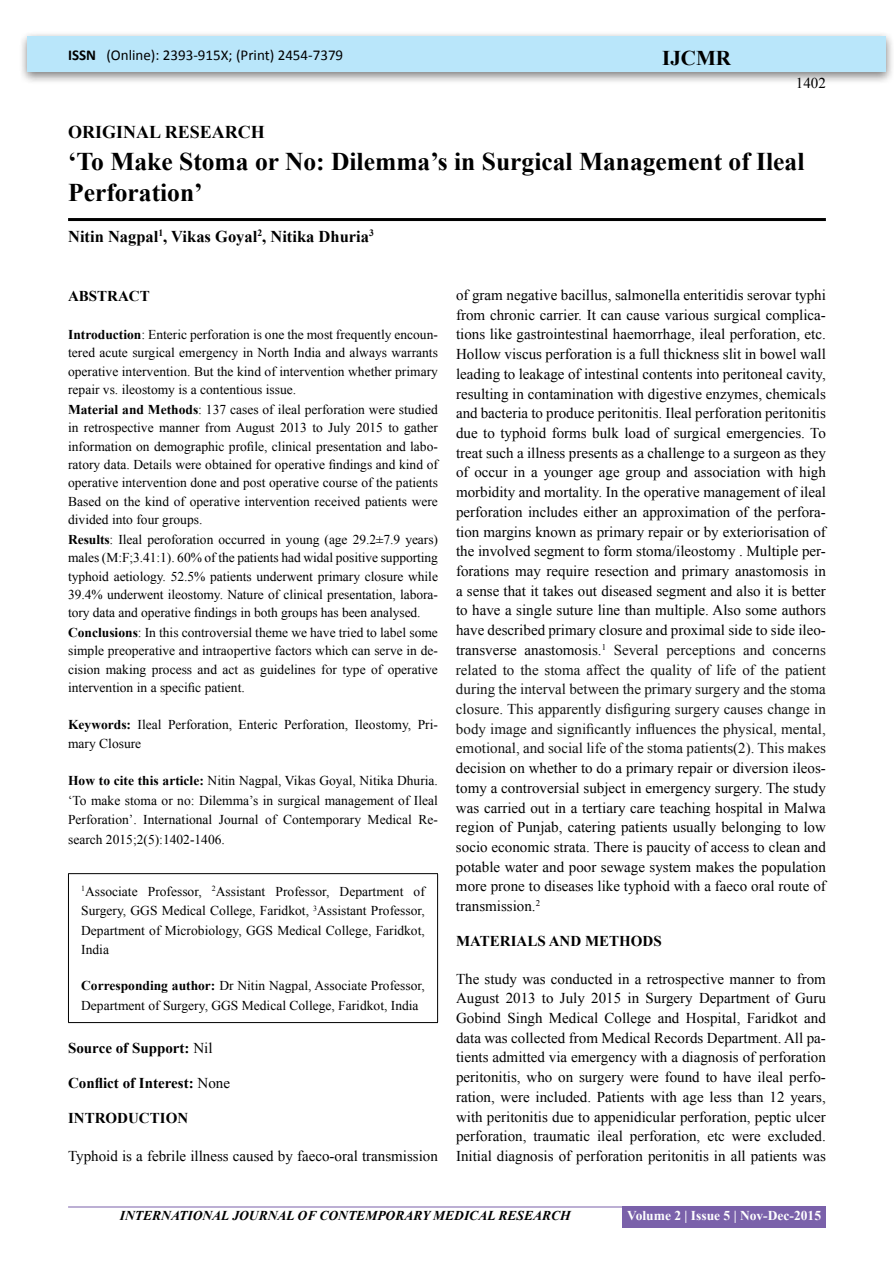
<style>
.page{position:relative;width:894px;height:1263px;background:#fff}
.page>*{position:absolute;margin:0;border:0;box-sizing:border-box;transform-origin:0 0}
.t1{font:700 25.5px/30.6px "Times New Roman";color:#000}
.t2{font:700 21px "Times New Roman";color:#000}
.t3{font:700 18px "Times New Roman";color:#000}
.t4{font:700 16.5px "Times New Roman";color:#000}
.t5{font:15px/19.6px "Times New Roman";color:#000;text-align:justify}
.t6{font:700 15px "Times New Roman";color:#000}
.t7{font:15px "Calibri";color:#000}
.t8{font:13.5px/18.3px "Times New Roman";color:#000;text-align:justify}
.t9{font:italic 700 13.5px "Times New Roman";color:#000}
.t10{font:700 13.5px "Times New Roman";color:#fff}
.s1{font-weight:700}
.s2{font-weight:400}
.s3{color:#131413}
</style>
<div class="page">
<div style="left:18px;top:31px;width:875px;height:54px;background:#000;opacity:.5"></div>
<div style="left:27px;top:36px;width:858px;height:35px;background:#b9e6fa"></div>
<hr style="left:68px;top:1206px;width:757px;height:1px;background:#7a61aa">
<div style="left:622px;top:1206px;width:203px;height:22px;background:#7a61aa"></div>
<hr style="left:68px;top:218px;width:757px;height:3px;background:#000">
<hr style="left:68px;top:873px;width:370px;height:1px;background:#000">
<hr style="left:68px;top:874px;width:1px;height:148px;background:#000">
<hr style="left:437px;top:874px;width:1px;height:148px;background:#000">
<hr style="left:68px;top:1022px;width:370px;height:1px;background:#000">
<p class="t7" style="left:68px;top:45px;width:276px"><span class="s1">ISSN</span> (Online): 2393-915X; (Print) 2454-7379</p>
<h2 class="t2" style="left:662px;top:44px;width:70px">IJCMR</h2>
<p class="t5" style="left:795px;top:73px;width:31px">1402</p>
<p class="t3" style="left:68px;top:119px;width:198px">Original research</p>
<h1 class="t1" style="left:68px;top:146px;width:737px">‘To Make Stoma or No: Dilemma’s in Surgical Management of Ileal<br>Perforation’</h1>
<p class="t4" style="left:68px;top:225px;width:307px">Nitin Nagpal<sup>1</sup>, Vikas Goyal<sup>2</sup>, Nitika Dhuria<sup>3</sup></p>
<p class="t6" style="left:68px;top:286px;width:83px">ABSTRACT</p>
<p class="t8" style="left:68px;top:325px;width:371px"><span class="s1">Introduction</span>: Enteric perforation is one the most frequently encoun&shy;tered acute surgical emergency in North India and always warrants operative intervention. But the kind of intervention whether primary repair vs. ileostomy is a contentious issue.</p>
<p class="t8" style="left:68px;top:400px;width:371px"><span class="s1">Material and Methods</span>: 137 cases of ileal perforation were studied in retrospective manner from August 2013 to July 2015 to gather information on demographic profile, clinical presentation and labo&shy;ratory data. Details were obtained for operative findings and kind of operative intervention done and post operative course of the patients Based on the kind of operative intervention received patients were divided into four groups.</p>
<p class="t8" style="left:68px;top:530px;width:371px"><span class="s1">Results</span>: Ileal peroforation occurred in young (age 29.2±7.9 years) males (M:F;3.41:1). 60% of the patients had widal positive supporting typhoid aetiology. 52.5% patients underwent primary closure while 39.4% underwent ileostomy. Nature of clinical presentation, labora&shy;tory data and operative findings in both groups has been analysed.</p>
<p class="t8" style="left:68px;top:623px;width:371px"><span class="s1">Conclusions</span>: In this controversial theme we have tried to label some simple preoperative and intraopertive factors which can serve in de&shy;cision making process and act as guidelines for type of operative intervention in a specific patient.</p>
<p class="t8" style="left:68px;top:714px;width:371px;line-height:19.8px"><span class="s1">Keywords:</span> Ileal Perforation, Enteric Perforation, Ileostomy, Pri&shy;mary Closure</p>
<p class="t8" style="left:68px;top:770px;width:371px;line-height:19.8px"><span class="s1">How to cite this article:</span> Nitin Nagpal, Vikas Goyal, Nitika Dhuria. ‘To make stoma or no: Dilemma’s in surgical management of Ileal Perforation’. International Journal of Contemporary Medical Re&shy;search 2015;2(5):1402-1406.</p>
<p class="t8" style="left:81px;top:881px;width:345px;line-height:19.5px"><sup>1</sup>Associate Professor, <sup>2</sup>Assistant Professor, Department of Surgery, GGS Medical College, Faridkot, <sup>3</sup>Assistant Professor, Department of Microbiology, GGS Medical College, Faridkot, India</p>
<p class="t8" style="left:81px;top:975px;width:345px;line-height:19.5px"><span class="s1">Corresponding author:</span> Dr Nitin Nagpal, Associate Professor,<br>Department of Surgery, GGS Medical College, Faridkot, India</p>
<p class="t6" style="left:68px;top:1038px;width:146px">Source of Support: <span class="s2">Nil</span></p>
<p class="t6" style="left:68px;top:1072px;width:163px">Conflict of Interest: <span class="s2">None</span></p>
<p class="t6" style="left:68px;top:1107px;width:18px">Introd</p>
<p class="t6" style="left:128px;top:1107px;width:22px">uction</p>
<p class="t5" style="left:68px;top:1145px;width:371px">Typhoid is a febrile illness caused by faeco-oral transmission</p>
<p class="t5" style="left:456px;top:285px;width:371px">of gram negative bacillus, salmonella enteritidis serovar typhi from chronic carrier. It can cause various surgical complica&shy;tions like gastrointestinal haemorrhage, ileal perforation, etc.<br>Hollow viscus perforation is a full thickness slit in bowel wall leading to leakage of intestinal contents into peritoneal cavity, resulting in contamination with digestive enzymes, chemicals and bacteria to produce peritonitis. Ileal perforation peritonitis due to typhoid forms bulk load of surgical emergencies. To treat such a illness presents as a challenge to a surgeon as they of occur in a younger age group and association with high morbidity and mortality. In the operative management of ileal perforation includes either an approximation of the perfora&shy;tion margins known as primary repair or by exteriorisation of the involved segment to form stoma/ileostomy . Multiple per&shy;forations may require resection and primary anastomosis in a sense that it takes out diseased segment and also it is better to have a single suture line than multiple. Also some authors have described primary closure and proximal side to side ileo&shy;transverse anastomosis.<sup>1</sup> <span class="s3">Several perceptions and concerns related to the stoma affect the quality of life of the patient during the interval between the primary surgery and the stoma closure. This apparently disfiguring surgery causes change in body image and significantly influences the physical, mental, emotional, and social life of the stoma patients(2). This makes</span></p>
<p class="t5" style="left:456px;top:758px;width:371px">decision on whether to do a primary repair or diversion ileos&shy;tomy a controversial subject in emergency surgery. The study was carried out in a tertiary care teaching hospital in Malwa region of Punjab, catering patients usually belonging to low socio economic strata. There is paucity of access to clean and potable water and poor sewage system makes the population more prone to diseases like typhoid with a faeco oral route of transmission.<sup>2</sup></p>
<p class="t6" style="left:456px;top:930px;width:207px">Materials and method s</p>
<p class="t5" style="left:456px;top:968px;width:371px">The study was conducted in a retrospective manner to from August 2013 to July 2015 in Surgery Department of Guru Gobind Singh Medical College and Hospital, Faridkot and data was collected from Medical Records Department. All pa&shy;tients admitted via emergency with a diagnosis of perforation peritonitis, who on surgery were found to have ileal perfo&shy;ration, were included. Patients with age less than 12 years, with peritonitis due to appenidicular perforation, peptic ulcer perforation, traumatic ileal perforation, etc were excluded.<br>Initial diagnosis of perforation peritonitis in all patients was</p>
<p class="t9" style="left:120px;top:1206px;width:452px">INTERNATIONAL JOURNAL OF CONTEMPORARY MEDICAL RESEARCH</p>
<p class="t10" style="left:627px;top:1206px;width:195px">Volume 2 | Issue 5 | Nov-Dec-2015</p>
</div>
